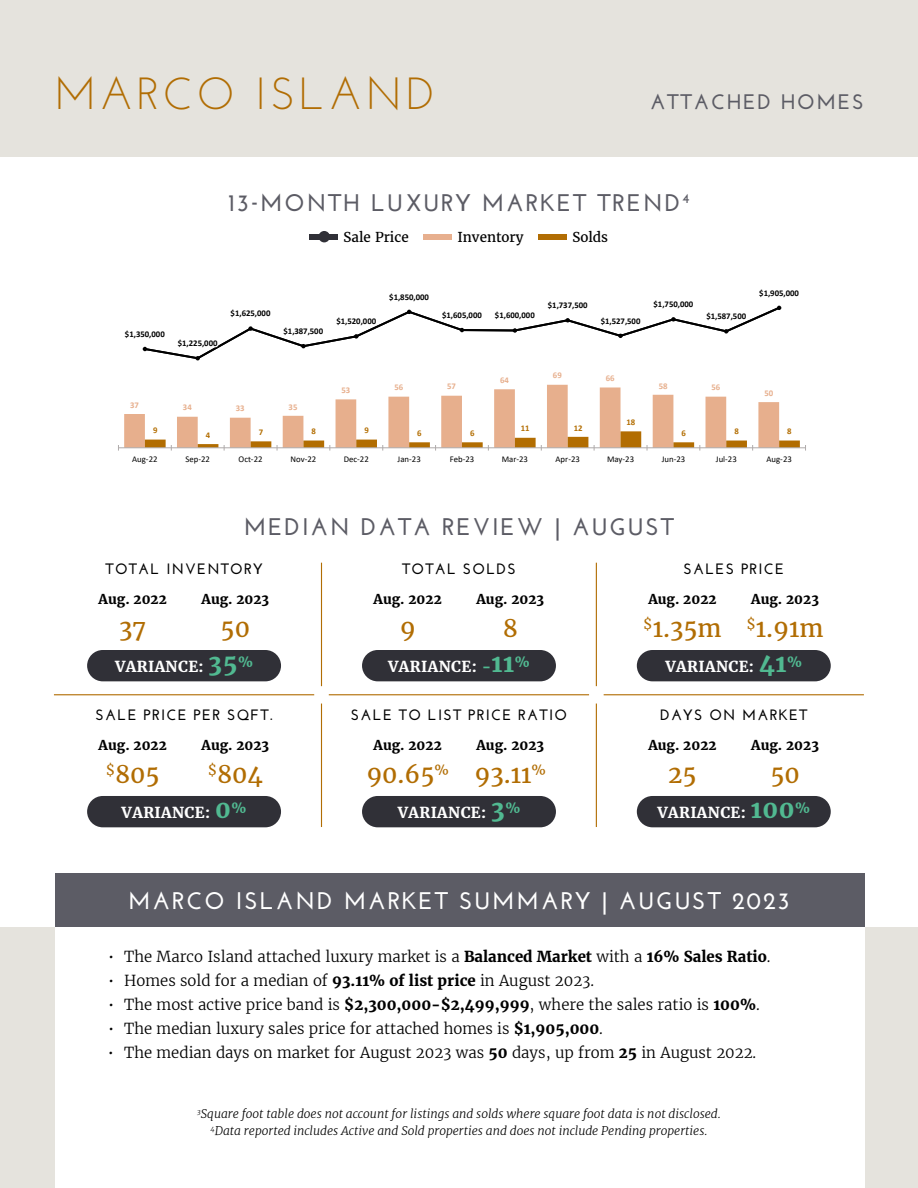
<style>
.page{position:relative;width:918px;height:1188px;background:#fff}
.page>*{position:absolute;margin:0;border:0;box-sizing:border-box;transform-origin:0 0}
.t1{font:45px "Josefin Sans";letter-spacing:.08em;color:#b16d03}
.t2{font:700 24px "Josefin Sans";letter-spacing:.08em;color:#5c5c65}
.t3{font:24px "Merriweather";color:#b16d03}
.t4{font:700 24px "Josefin Sans";letter-spacing:.08em;color:#fff}
.t5{font:700 21px "Josefin Sans";letter-spacing:.08em;color:#5c5c65}
.t6{font:300 15px "Merriweather";color:#000}
.t7{font:700 15px "Josefin Sans";letter-spacing:.08em;color:#000}
.t8{font:700 15px "Merriweather";letter-spacing:.025em;color:#fff}
.t9{font:700 13.5px "Merriweather";color:#000}
.t10{font:13.5px "Merriweather";color:#000}
.t11{font:italic 300 12px/16.5px "Merriweather";color:#000;text-align:center}
.t12{font:700 8.7px "Calibri";color:#000}
.t13{font:8.7px "Calibri";color:#000}
.t14{font:700 8.7px "Calibri";color:#e7af8d}
.t15{font:700 8.7px "Calibri";color:#b26d01}
.s1{font-size:24px;color:#51b991}
.s2{color:#51b991}
.s3{font-weight:700}
</style>
<div class="page">
<div style="left:0;top:0;width:918px;height:158px;background:#e5e3dd"></div>
<div style="left:0;top:927px;width:918px;height:261px;background:#e5e3dd"></div>
<div style="left:55px;top:925px;width:810px;height:263px;background:#fff"></div>
<div style="left:55px;top:873px;width:810px;height:54px;background:#5c5c65"></div>
<svg style="left:118px;top:305px;width:688px;height:146px"></svg>
<div style="left:539px;top:234px;width:28px;height:6px;background:#b16d03"></div>
<div style="left:310px;top:234px;width:28px;height:6px;background:#303037"></div>
<div style="left:319px;top:231px;width:11px;height:11px;background:#303037;border-radius:50%"></div>
<div style="left:424px;top:234px;width:28px;height:6px;background:#e7af8e"></div>
<hr style="left:54px;top:694px;width:260px;height:1px;background:#b16d03">
<hr style="left:321px;top:563px;width:1px;height:123px;background:#b16d03">
<hr style="left:321px;top:704px;width:1px;height:123px;background:#b16d03">
<hr style="left:596px;top:563px;width:1px;height:123px;background:#b16d03">
<hr style="left:596px;top:704px;width:1px;height:123px;background:#b16d03">
<hr style="left:329px;top:694px;width:260px;height:1px;background:#b16d03">
<hr style="left:604px;top:694px;width:260px;height:1px;background:#b16d03">
<div style="left:87px;top:650px;width:194px;height:31px;background:#303037;border-radius:16px"></div>
<div style="left:362px;top:650px;width:194px;height:31px;background:#303037;border-radius:16px"></div>
<div style="left:637px;top:650px;width:194px;height:31px;background:#303037;border-radius:16px"></div>
<div style="left:637px;top:796px;width:194px;height:31px;background:#303037;border-radius:16px"></div>
<div style="left:362px;top:796px;width:194px;height:31px;background:#303037;border-radius:16px"></div>
<div style="left:87px;top:796px;width:194px;height:31px;background:#303037;border-radius:16px"></div>
<h1 class="t1" style="left:54px;top:65px;width:383px">MARCO ISLAND</h1>
<h3 class="t5" style="left:650px;top:89px;width:215px">ATTACHED HOMES</h3>
<h2 class="t2" style="left:228px;top:189px;width:463px">13-MONTH LUXURY MARKET TREND<sup>4</sup></h2>
<p class="t10" style="left:343px;top:228px;width:67px">Sale Price</p>
<p class="t10" style="left:457px;top:228px;width:68px">Inventory</p>
<p class="t10" style="left:572px;top:228px;width:37px">Solds</p>
<p class="t12" style="left:125px;top:328px;width:41px">$1,350,000</p>
<p class="t12" style="left:178px;top:337px;width:41px">$1,225,000</p>
<p class="t12" style="left:231px;top:307px;width:41px">$1,625,000</p>
<p class="t12" style="left:284px;top:325px;width:41px">$1,387,500</p>
<p class="t14" style="left:130px;top:399px;width:10px">37</p>
<p class="t14" style="left:183px;top:401px;width:10px">34</p>
<p class="t14" style="left:236px;top:402px;width:10px">33</p>
<p class="t14" style="left:289px;top:400px;width:10px">35</p>
<p class="t12" style="left:336px;top:315px;width:41px">$1,520,000</p>
<p class="t12" style="left:389px;top:291px;width:41px">$1,850,000</p>
<p class="t12" style="left:442px;top:309px;width:41px">$1,605,000</p>
<p class="t12" style="left:495px;top:309px;width:41px">$1,600,000</p>
<p class="t12" style="left:548px;top:299px;width:41px">$1,737,500</p>
<p class="t12" style="left:601px;top:314px;width:41px">$1,527,500</p>
<p class="t14" style="left:342px;top:384px;width:10px">53</p>
<p class="t14" style="left:394px;top:381px;width:10px">56</p>
<p class="t14" style="left:447px;top:380px;width:10px">57</p>
<p class="t14" style="left:500px;top:374px;width:10px">64</p>
<p class="t14" style="left:553px;top:369px;width:10px">69</p>
<p class="t14" style="left:606px;top:372px;width:10px">66</p>
<p class="t15" style="left:153px;top:424px;width:6px">9</p>
<p class="t15" style="left:206px;top:429px;width:6px">4</p>
<p class="t15" style="left:259px;top:426px;width:6px">7</p>
<p class="t15" style="left:312px;top:425px;width:6px">8</p>
<p class="t15" style="left:364px;top:424px;width:6px">9</p>
<p class="t15" style="left:417px;top:427px;width:6px">6</p>
<p class="t15" style="left:470px;top:427px;width:6px">6</p>
<p class="t15" style="left:521px;top:422px;width:10px">11</p>
<p class="t15" style="left:574px;top:422px;width:10px">12</p>
<p class="t15" style="left:627px;top:416px;width:10px">18</p>
<p class="t12" style="left:654px;top:298px;width:41px">$1,750,000</p>
<p class="t12" style="left:706px;top:310px;width:41px">$1,587,500</p>
<p class="t12" style="left:759px;top:286px;width:41px">$1,905,000</p>
<p class="t14" style="left:659px;top:379px;width:10px">58</p>
<p class="t14" style="left:712px;top:381px;width:10px">56</p>
<p class="t14" style="left:764px;top:387px;width:10px">50</p>
<p class="t15" style="left:682px;top:427px;width:6px">6</p>
<p class="t15" style="left:734px;top:425px;width:6px">8</p>
<p class="t15" style="left:787px;top:425px;width:6px">8</p>
<p class="t13" style="left:132px;top:453px;width:27px">Aug-22</p>
<p class="t13" style="left:185px;top:453px;width:26px">Sep-22</p>
<p class="t13" style="left:239px;top:453px;width:25px">Oct-22</p>
<p class="t13" style="left:291px;top:453px;width:27px">Nov-22</p>
<p class="t13" style="left:344px;top:453px;width:27px">Dec-22</p>
<p class="t13" style="left:398px;top:453px;width:25px">Jan-23</p>
<p class="t13" style="left:450px;top:453px;width:26px">Feb-23</p>
<p class="t13" style="left:502px;top:453px;width:28px">Mar-23</p>
<p class="t13" style="left:556px;top:453px;width:26px">Apr-23</p>
<p class="t13" style="left:607px;top:453px;width:29px">May-23</p>
<p class="t13" style="left:662px;top:453px;width:25px">Jun-23</p>
<p class="t13" style="left:716px;top:453px;width:22px">Jul-23</p>
<p class="t13" style="left:767px;top:453px;width:27px">Aug-23</p>
<h2 class="t2" style="left:244px;top:512px;width:432px">MEDIAN DATA REVIEW | AUGUST</h2>
<p class="t7" style="left:106px;top:560px;width:159px">TOTAL INVENTORY</p>
<p class="t7" style="left:402px;top:560px;width:115px">TOTAL SOLDS</p>
<p class="t7" style="left:683px;top:560px;width:102px">SALES PRICE</p>
<p class="t9" style="left:99px;top:590px;width:70px">Aug. 2022</p>
<p class="t9" style="left:202px;top:590px;width:69px">Aug. 2023</p>
<p class="t9" style="left:374px;top:590px;width:70px">Aug. 2022</p>
<p class="t9" style="left:476px;top:590px;width:69px">Aug. 2023</p>
<p class="t9" style="left:648px;top:590px;width:70px">Aug. 2022</p>
<p class="t9" style="left:751px;top:590px;width:69px">Aug. 2023</p>
<h2 class="t3" style="left:119px;top:613px;width:29px">37</h2>
<h2 class="t3" style="left:221px;top:613px;width:31px">50</h2>
<h2 class="t3" style="left:400px;top:613px;width:17px">9</h2>
<h2 class="t3" style="left:503px;top:613px;width:17px">8</h2>
<h2 class="t3" style="left:643px;top:613px;width:182px"><sup>$</sup>1.35m <sup>$</sup>1.91m</h2>
<p class="t8" style="left:115px;top:657px;width:140px">VARIANCE: <span class="s1">35</span><sup>%</sup></p>
<p class="t8" style="left:388px;top:657px;width:143px">VARIANCE: <span class="s2">-</span><span class="s1">11</span><sup>%</sup></p>
<p class="t8" style="left:665px;top:657px;width:138px">VARIANCE: <span class="s1">41</span><sup>%</sup></p>
<p class="t7" style="left:96px;top:706px;width:178px">SALE PRICE PER SQFT.</p>
<p class="t7" style="left:351px;top:706px;width:218px">SALE TO LIST PRICE RATIO</p>
<p class="t7" style="left:660px;top:706px;width:149px">DAYS ON MARKET</p>
<p class="t9" style="left:99px;top:736px;width:70px">Aug. 2022</p>
<p class="t9" style="left:202px;top:736px;width:69px">Aug. 2023</p>
<p class="t9" style="left:374px;top:736px;width:70px">Aug. 2022</p>
<p class="t9" style="left:476px;top:736px;width:69px">Aug. 2023</p>
<p class="t9" style="left:648px;top:736px;width:70px">Aug. 2022</p>
<p class="t9" style="left:751px;top:736px;width:69px">Aug. 2023</p>
<h2 class="t3" style="left:106px;top:759px;width:56px"><sup>$</sup>805</h2>
<h2 class="t3" style="left:208px;top:759px;width:57px"><sup>$</sup>804</h2>
<p class="t8" style="left:122px;top:803px;width:126px">VARIANCE: <span class="s1">0</span><sup>%</sup></p>
<h2 class="t3" style="left:366px;top:759px;width:181px">90.65<sup>%</sup> 93.11<sup>%</sup></h2>
<p class="t8" style="left:398px;top:803px;width:124px">VARIANCE: <span class="s1">3</span><sup>%</sup></p>
<h2 class="t3" style="left:668px;top:759px;width:30px">25</h2>
<h2 class="t3" style="left:770px;top:759px;width:31px">50</h2>
<p class="t8" style="left:657px;top:803px;width:154px">VARIANCE: <span class="s1">100</span><sup>%</sup></p>
<h2 class="t4" style="left:128px;top:887px;width:663px">MARCO ISLAND MARKET SUMMARY | AUGUST 2023</h2>
<p class="t6" style="left:108px;top:947px;width:664px">• The Marco Island attached luxury market is a <span class="s3">Balanced Market</span> with a <span class="s3">16% Sales Ratio</span>.</p>
<p class="t6" style="left:108px;top:971px;width:488px">• Homes sold for a median of <span class="s3">93.11% of list price</span> in August 2023.</p>
<p class="t6" style="left:108px;top:995px;width:653px">• The most active price band is <span class="s3">$2,300,000-$2,499,999</span>, where the sales ratio is <span class="s3">100%</span>.</p>
<p class="t6" style="left:108px;top:1019px;width:497px">• The median luxury sales price for attached homes is <span class="s3">$1,905,000</span>.</p>
<p class="t6" style="left:108px;top:1043px;width:650px">• The median days on market for August 2023 was <span class="s3">50</span> days, up from <span class="s3">25</span> in August 2022.</p>
<p class="t11" style="left:197px;top:1106px;width:525px"><sup>3</sup>Square foot table does not account for listings and solds where square foot data is not disclosed.<br><sup>4</sup>Data reported includes Active and Sold properties and does not include Pending properties.</p>
</div>
